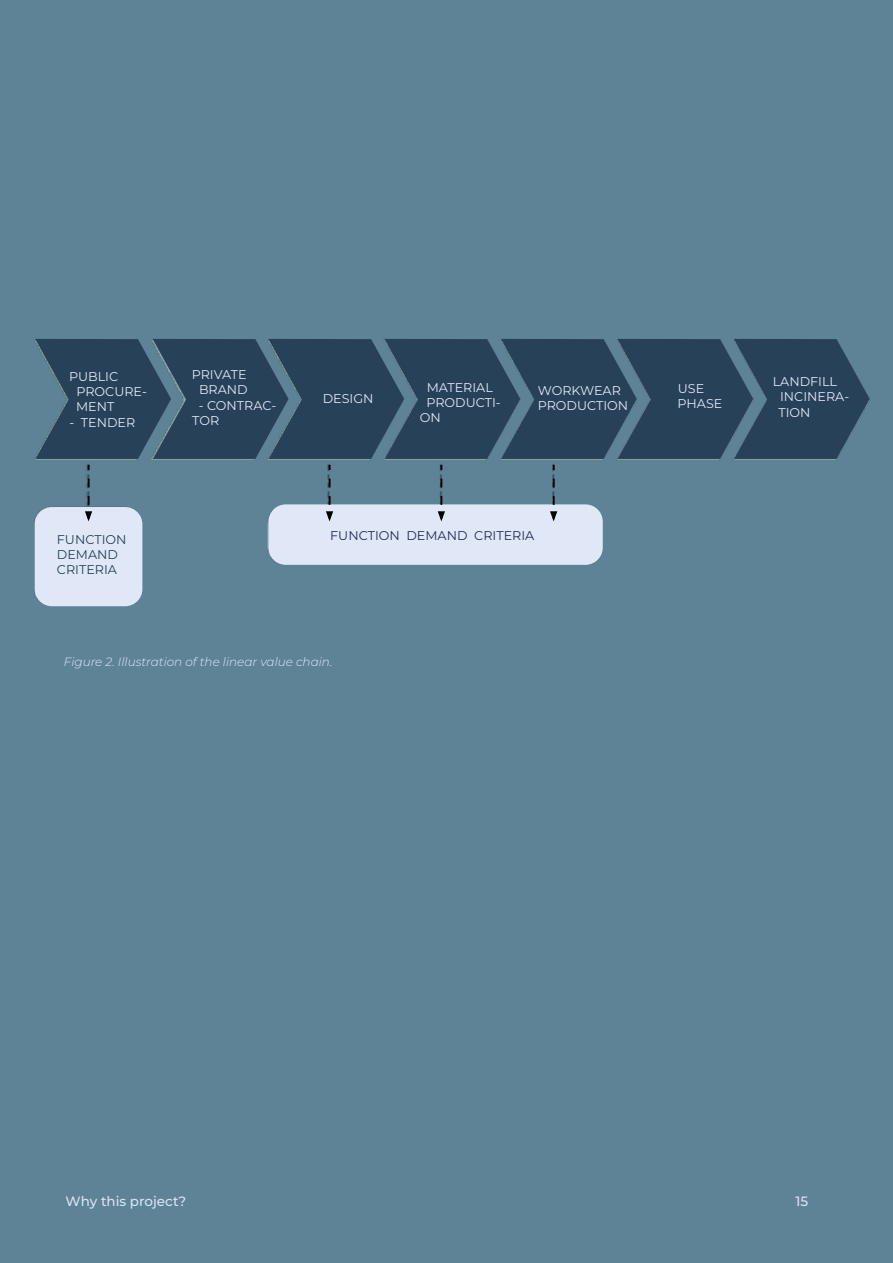
<style>
.page{position:relative;width:893px;height:1263px;background:#5f8396}
.page>*{position:absolute;margin:0;border:0;box-sizing:border-box;transform-origin:0 0}
.t1{font:100 13.5px "Montserrat";color:#d8e4f6}
.t2{font:100 12.75px/15.3px "Montserrat";color:#e0e8f7}
.t3{font:100 12.75px/15.3px "Montserrat";color:#274159}
.t4{font:100 12.75px "Montserrat";color:#252a5b}
.t5{font:italic 100 12px "Montserrat";color:#dfe8fe}
</style>
<div class="page">
<img style="left:34px;top:340px;width:803px;height:267px">
<svg style="left:35px;top:339px;width:835px;height:120px"></svg>
<div style="left:268px;top:504px;width:335px;height:61px;background:#e0e8f7;border-radius:17px"></div>
<div style="left:35px;top:507px;width:107px;height:99px;background:#e0e8f7;border-radius:17px"></div>
<svg style="left:85px;top:479px;width:7px;height:42px"></svg>
<svg style="left:326px;top:479px;width:7px;height:42px"></svg>
<svg style="left:438px;top:479px;width:7px;height:42px"></svg>
<svg style="left:550px;top:479px;width:7px;height:42px"></svg>
<p class="t2" style="left:76px;top:368px;width:72px;text-indent:-7px">PUBLIC<br>PROCURE-<br>MENT</p>
<p class="t2" style="left:69px;top:414px;width:67px">- TENDER</p>
<p class="t2" style="left:192px;top:367px;width:58px;text-align:center">PRIVATE<br>BRAND</p>
<p class="t2" style="left:192px;top:397px;width:86px;text-indent:7px">- CONTRAC-<br>TOR</p>
<p class="t2" style="left:323px;top:391px;width:52px">DESIGN</p>
<p class="t2" style="left:427px;top:379px;width:68px">MATERIAL</p>
<p class="t2" style="left:426px;top:395px;width:76px">PRODUCTI-</p>
<p class="t2" style="left:420px;top:410px;width:22px">ON</p>
<p class="t2" style="left:538px;top:382px;width:92px">WORKWEAR<br>PRODUCTION</p>
<p class="t2" style="left:678px;top:380px;width:46px">USE<br>PHASE</p>
<p class="t2" style="left:778px;top:374px;width:72px;text-indent:-6px">LANDFILL<br>INCINERA-<br>TION</p>
<p class="t3" style="left:57px;top:531px;width:71px">FUNCTION<br>DEMAND<br>CRITERIA</p>
<p class="t4" style="left:330px;top:527px;width:206px">FUNCTION DEMAND CRITERIA</p>
<p class="t5" style="left:64px;top:654px;width:270px">Figure 2. Illustration of the linear value chain.</p>
<p class="t1" style="left:66px;top:1192px;width:122px">Why this project?</p>
<p class="t1" style="left:795px;top:1192px;width:14px">15</p>
</div>
